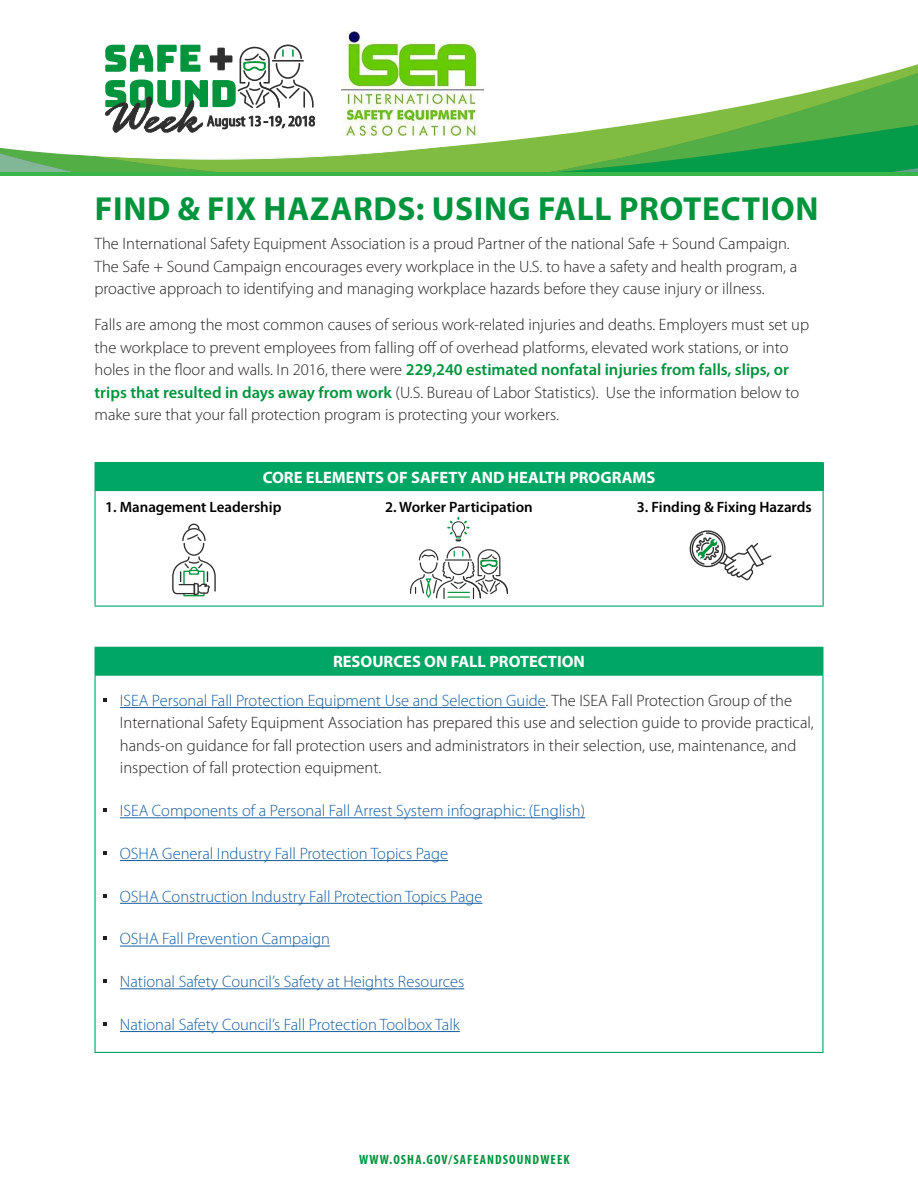
<style>
.page{position:relative;width:918px;height:1188px;background:#fff}
.page>*{position:absolute;margin:0;border:0;box-sizing:border-box;transform-origin:0 0}
.t1{font:700 33.45px "Myriad Pro";letter-spacing:.02em;color:#00943d}
.Bullet{font:300 16.5px/22.5px "Myriad Pro";color:#231f20}
.Bullet-2{font:300 16.5px "Myriad Pro";color:#175d9e}
.t2{font:700 16.5px "Myriad Pro";color:#fff}
.t3{font:600 15px "Myriad Pro";color:#000}
.t4{font:700 condensed 13.5px "Myriad Pro";letter-spacing:.08em;color:#00943d}
.s1{font-weight:600;color:#00943d}
.s2{color:#175d9e}
</style>
<div class="page">
<svg style="left:0;top:44px;width:918px;height:132px;fill:#3ab54a"></svg>
<svg style="left:0;top:45px;width:918px;height:129px"></svg>
<div style="left:95px;top:463px;width:728px;height:27px;background:#00a664"></div>
<hr style="left:94px;top:491px;width:2px;height:115px;background:#00a664">
<hr style="left:823px;top:491px;width:1px;height:115px;background:#00a664">
<hr style="left:94px;top:606px;width:730px;height:1px;background:#00a664">
<hr style="left:94px;top:462px;width:730px;height:1px;background:#00a664">
<hr style="left:94px;top:463px;width:2px;height:27px;background:#00a664">
<svg style="left:823px;top:463px;width:1px;height:27px"></svg>
<hr style="left:94px;top:490px;width:730px;height:1px;background:#00a664">
<svg style="left:689px;top:530px;width:83px;height:51px"></svg>
<svg style="left:410px;top:516px;width:98px;height:83px"></svg>
<svg style="left:172px;top:523px;width:44px;height:74px"></svg>
<div style="left:95px;top:647px;width:728px;height:28px;background:#00a664"></div>
<hr style="left:94px;top:676px;width:2px;height:376px;background:#00a664">
<hr style="left:822px;top:676px;width:2px;height:376px;background:#00a664">
<hr style="left:94px;top:1052px;width:730px;height:1px;background:#00a664">
<hr style="left:94px;top:647px;width:730px;height:1px;background:#00a664">
<hr style="left:94px;top:648px;width:2px;height:27px;background:#00a664">
<hr style="left:822px;top:648px;width:2px;height:27px;background:#00a664">
<hr style="left:94px;top:675px;width:730px;height:1px;background:#00a664">
<hr style="left:120px;top:707px;width:426px;height:1px;background:#175d9e">
<hr style="left:120px;top:817px;width:465px;height:1px;background:#175d9e">
<hr style="left:120px;top:860px;width:328px;height:1px;background:#175d9e">
<hr style="left:120px;top:903px;width:362px;height:1px;background:#175d9e">
<hr style="left:120px;top:946px;width:210px;height:1px;background:#175d9e">
<hr style="left:120px;top:988px;width:344px;height:1px;background:#175d9e">
<hr style="left:120px;top:1031px;width:340px;height:1px;background:#175d9e">
<svg style="left:104px;top:698px;width:3px;height:4px"></svg>
<svg style="left:104px;top:851px;width:3px;height:4px"></svg>
<svg style="left:104px;top:1022px;width:3px;height:4px"></svg>
<img style="left:342px;top:31px;width:141px;height:104px">
<h1 class="t1" style="left:95px;top:186px;width:725px">FIND &amp; FIX HAZARDS: USING FALL PROTECTION</h1>
<p class="Bullet" style="left:94px;top:233px;width:704px">The International Safety Equipment Association is a proud Partner of the national Safe + Sound Campaign.<br>The Safe + Sound Campaign encourages every workplace in the U.S. to have a safety and health program, a proactive approach to identifying and managing workplace hazards before they cause injury or illness.</p>
<p class="Bullet" style="left:94px;top:314px;width:716px">Falls are among the most common causes of serious work-related injuries and deaths. Employers must set up the workplace to prevent employees from falling off of overhead platforms, elevated work stations, or into holes in the floor and walls. In 2016, there were <span class="s1">229,240 estimated nonfatal injuries from falls, slips, or trips that resulted in days away from work</span> (U.S. Bureau of Labor Statistics). Use the information below to make sure that your fall protection program is protecting your workers.</p>
<p class="t2" style="left:263px;top:466px;width:394px">CORE ELEMENTS OF SAFETY AND HEALTH PROGRAMS</p>
<p class="t3" style="left:105px;top:497px;width:178px">1. Management Leadership</p>
<p class="t3" style="left:385px;top:497px;width:149px">2. Worker Participation</p>
<p class="t3" style="left:637px;top:497px;width:176px">3. Finding &amp; Fixing Hazards</p>
<p class="t2" style="left:333px;top:651px;width:253px">RESOURCES ON FALL PROTECTION</p>
<p class="Bullet" style="left:120px;top:689px;width:695px"><span class="s2">ISEA Personal Fall Protection Equipment Use and Selection Guide</span>. The ISEA Fall Protection Group of the International Safety Equipment Association has prepared this use and selection guide to provide practical, hands-on guidance for fall protection users and administrators in their selection, use, maintenance, and inspection of fall protection equipment.</p>
<p class="Bullet-2" style="left:120px;top:802px;width:467px">ISEA Components of a Personal Fall Arrest System infographic: (English)</p>
<p class="Bullet-2" style="left:120px;top:844px;width:330px">OSHA General Industry Fall Protection Topics Page</p>
<p class="Bullet-2" style="left:120px;top:887px;width:364px">OSHA Construction Industry Fall Protection Topics Page</p>
<p class="Bullet-2" style="left:120px;top:930px;width:212px">OSHA Fall Prevention Campaign</p>
<p class="Bullet-2" style="left:120px;top:973px;width:346px">National Safety Council’s Safety at Heights Resources</p>
<p class="Bullet-2" style="left:120px;top:1015px;width:341px">National Safety Council’s Fall Protection Toolbox Talk</p>
<p class="t4" style="left:359px;top:1152px;width:212px">WWW.OSHA.GOV/SAFEANDSOUNDWEEK</p>
</div>
